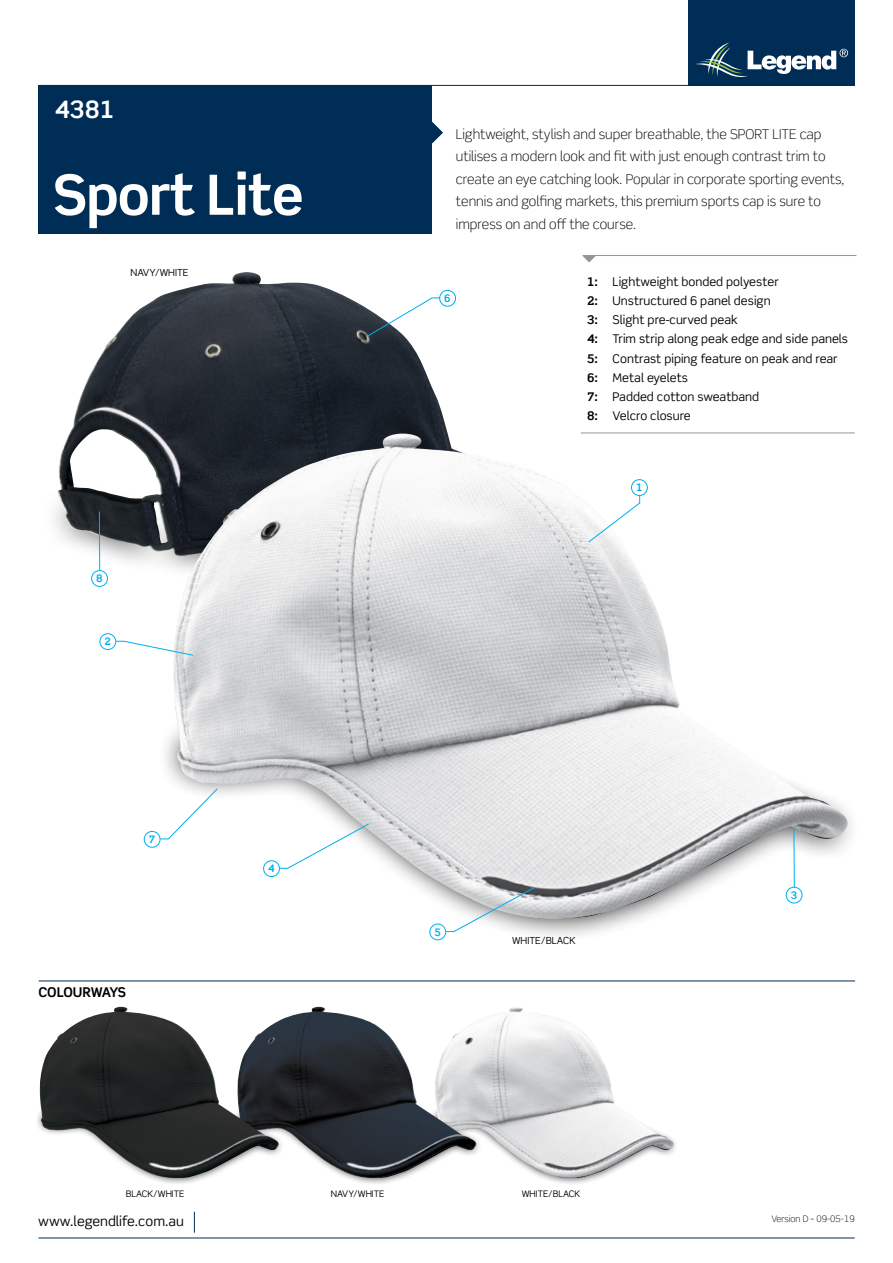
<style>
.page{position:relative;width:893px;height:1263px;background:#fff}
.page>*{position:absolute;margin:0;border:0;box-sizing:border-box;transform-origin:0 0}
.t1{font:700 55.5px "Scene Std";letter-spacing:-.02em;color:#fff}
.t2{font:700 24px "Scene Std";color:#fff}
.t3{font:300 13.5px/22.5px "Scene Std";color:#000}
.t4{font:13.5px "Scene Std";color:#000}
.t5{font:700 13.5px "Scene Std";letter-spacing:-.02em;color:#000}
.t6{font:12px/19.2px "Scene Std";color:#000}
.t7{font:700 10.35px "Scene Std";color:#00aeef}
.t8{font:9.75px "Scene Std";color:#000}
.t9{font:9px "Scene Std";color:#000}
.t10{font:300 9px "Scene Std";color:#000}
.s1{font-weight:700}
</style>
<div class="page">
<img style="left:477px;top:1007px;width:137px;height:92px">
<svg style="left:54px;top:509px;width:119px;height:67px"></svg>
<img style="left:57px;top:272px;width:399px;height:284px">
<svg style="left:148px;top:735px;width:703px;height:206px"></svg>
<img style="left:173px;top:433px;width:675px;height:486px">
<div style="left:91px;top:570px;width:17px;height:17px;border:1px solid #00aeef;border-radius:50%"></div>
<hr style="left:99px;top:511px;width:1px;height:60px;background:#00aeef">
<div style="left:786px;top:887px;width:16px;height:16px;border:1px solid #00aeef;border-radius:50%"></div>
<hr style="left:794px;top:828px;width:1px;height:59px;background:#00aeef">
<div style="left:688px;top:0;width:167px;height:86px;background:#002d56"></div>
<hr style="left:583px;top:255px;width:273px;height:1px;background:#939598">
<hr style="left:38px;top:85px;width:817px;height:1px;background:#002d56">
<hr style="left:38px;top:1237px;width:817px;height:1px;background:#002d56">
<hr style="left:581px;top:433px;width:274px;height:1px;background:#939598">
<svg style="left:194px;top:1212px;width:1px;height:21px"></svg>
<svg style="left:583px;top:256px;width:13px;height:6px"></svg>
<svg style="left:432px;top:122px;width:11px;height:21px"></svg>
<svg style="left:695px;top:43px;width:153px;height:34px"></svg>
<div style="left:631px;top:480px;width:16px;height:15px;background:#fff;border-radius:50%"></div>
<div style="left:631px;top:479px;width:17px;height:17px;border:1px solid #00aeef;border-radius:50%"></div>
<svg style="left:588px;top:494px;width:52px;height:49px"></svg>
<div style="left:429px;top:924px;width:17px;height:16px;border:1px solid #00aeef;border-radius:50%"></div>
<svg style="left:445px;top:886px;width:91px;height:46px"></svg>
<div style="left:263px;top:860px;width:17px;height:17px;border:1px solid #00aeef;border-radius:50%"></div>
<svg style="left:279px;top:823px;width:91px;height:46px"></svg>
<div style="left:100px;top:633px;width:16px;height:17px;border:1px solid #00aeef;border-radius:50%"></div>
<svg style="left:115px;top:640px;width:79px;height:16px"></svg>
<div style="left:144px;top:831px;width:16px;height:17px;border:1px solid #00aeef;border-radius:50%"></div>
<svg style="left:160px;top:788px;width:58px;height:52px"></svg>
<div style="left:439px;top:290px;width:17px;height:17px;border:1px solid #00aeef;border-radius:50%"></div>
<svg style="left:367px;top:297px;width:74px;height:40px"></svg>
<div style="left:38px;top:85px;width:394px;height:149px;background:#002d56"></div>
<hr style="left:39px;top:980px;width:816px;height:1px;background:#002d56">
<img style="left:279px;top:1007px;width:198px;height:92px">
<svg style="left:37px;top:1099px;width:638px;height:85px"></svg>
<img style="left:40px;top:1007px;width:239px;height:171px">
<h2 class="t2" style="left:55px;top:94px;width:62px">4381</h2>
<h1 class="t1" style="left:53px;top:160px;width:252px">Sport Lite</h1>
<p class="t8" style="left:131px;top:267px;width:59px">NAVY/WHITE</p>
<p class="t7" style="left:96px;top:572px;width:8px">8</p>
<p class="t7" style="left:105px;top:635px;width:8px">2</p>
<p class="t7" style="left:149px;top:833px;width:8px">7</p>
<p class="t5" style="left:39px;top:984px;width:89px">COLOURWAYS</p>
<p class="t7" style="left:268px;top:862px;width:8px">4</p>
<p class="t3" style="left:456px;top:123px;width:390px">Lightweight, stylish and super breathable, the SPORT LITE cap utilises a modern look and fit with just enough contrast trim to create an eye catching look. Popular in corporate sporting events, tennis and golfing markets, this premium sports cap is sure to impress on and off the course.</p>
<p class="t7" style="left:444px;top:292px;width:8px">6</p>
<p class="t6" style="left:587px;top:272px;width:263px"><span class="s1">1:</span> Lightweight bonded polyester<br><span class="s1">2:</span> Unstructured 6 panel design<br><span class="s1">3:</span> Slight pre-curved peak<br><span class="s1">4:</span> Trim strip along peak edge and side panels<br><span class="s1">5:</span> Contrast piping feature on peak and rear<br><span class="s1">6:</span> Metal eyelets<br><span class="s1">7:</span> Padded cotton sweatband<br><span class="s1">8:</span> Velcro closure</p>
<p class="t7" style="left:636px;top:481px;width:8px">1</p>
<p class="t7" style="left:434px;top:925px;width:8px">5</p>
<p class="t8" style="left:512px;top:934px;width:65px">WHITE/BLACK</p>
<p class="t7" style="left:791px;top:888px;width:8px">3</p>
<p class="t9" style="left:126px;top:1188px;width:60px">BLACK/WHITE</p>
<p class="t9" style="left:331px;top:1188px;width:55px">NAVY/WHITE</p>
<p class="t9" style="left:522px;top:1188px;width:60px">WHITE/BLACK</p>
<p class="t4" style="left:38px;top:1213px;width:147px">www.legendlife.com.au</p>
<p class="t10" style="left:771px;top:1213px;width:85px">Version D – 09-05-19</p>
</div>
